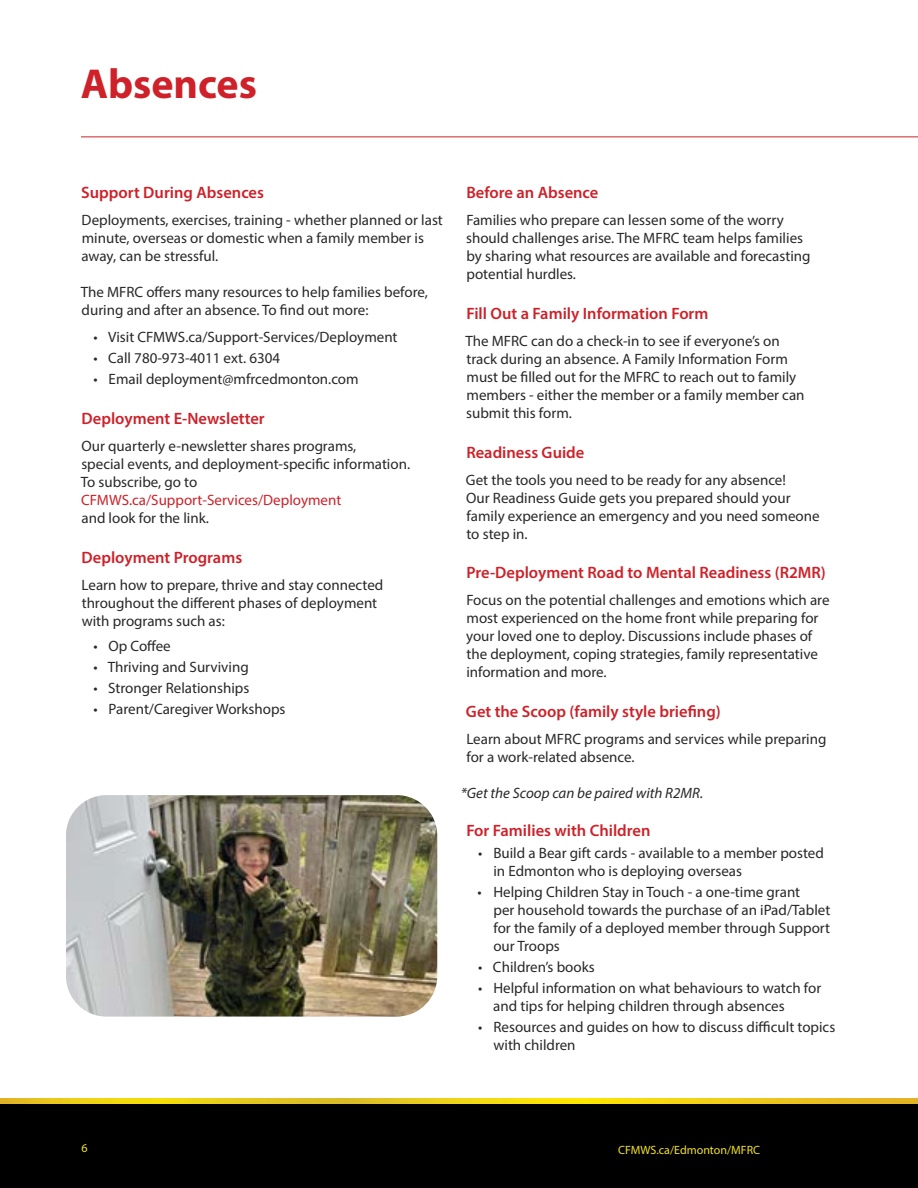
<style>
.page{position:relative;width:918px;height:1188px;background:#fff}
.page>*{position:absolute;margin:0;border:0;box-sizing:border-box;transform-origin:0 0}
.t1{font:700 42px "Myriad Pro";color:#ce2129}
.t2{font:600 16.5px "Myriad Pro";color:#ce2129}
.t3{font:15px/18px "Myriad Pro";color:#292829}
.t4{font:15px "Myriad Pro";color:#ce2129}
.t5{font:italic 15px "Myriad Pro";color:#292829}
.t6{font:12px "Myriad Pro";color:#f4e221}
</style>
<div class="page">
<svg style="left:0;top:1099px;width:918px;height:5px"></svg>
<div style="left:0;top:1104px;width:918px;height:84px;background:#000"></div>
<hr style="left:81px;top:136px;width:837px;height:1px;background:#ce2129">
<img style="left:66px;top:795px;width:371px;height:222px">
<h1 class="t1" style="left:81px;top:57px;width:178px">Absences</h1>
<p class="t2" style="left:81px;top:182px;width:184px">Support During Absences</p>
<p class="t3" style="left:81px;top:211px;width:363px">Deployments, exercises, training - whether planned or last minute, overseas or domestic when a family member is away, can be stressful.</p>
<p class="t3" style="left:81px;top:283px;width:349px">The MFRC offers many resources to help families before, during and after an absence. To find out more:</p>
<p class="t3" style="left:93px;top:328px;width:306px">• Visit CFMWS.ca/Support-Services/Deployment</p>
<p class="t3" style="left:93px;top:349px;width:188px">• Call 780-973-4011 ext. 6304</p>
<p class="t3" style="left:93px;top:370px;width:267px">• Email deployment@mfrcedmonton.com</p>
<p class="t2" style="left:82px;top:408px;width:185px">Deployment E-Newsletter</p>
<p class="t3" style="left:81px;top:437px;width:331px">Our quarterly e-newsletter shares programs,<br>special events, and deployment-specific information.<br>To subscribe, go to</p>
<p class="t4" style="left:81px;top:491px;width:262px">CFMWS.ca/Support-Services/Deployment</p>
<p class="t3" style="left:81px;top:509px;width:129px">and look for the link.</p>
<p class="t2" style="left:82px;top:547px;width:162px">Deployment Programs</p>
<p class="t3" style="left:82px;top:575px;width:303px">Learn how to prepare, thrive and stay connected throughout the different phases of deployment with programs such as:</p>
<p class="t3" style="left:93px;top:637px;width:79px">• Op Coffee</p>
<p class="t3" style="left:93px;top:658px;width:157px">• Thriving and Surviving</p>
<p class="t3" style="left:93px;top:679px;width:158px">• Stronger Relationships</p>
<p class="t3" style="left:93px;top:700px;width:194px">• Parent/Caregiver Workshops</p>
<p class="t2" style="left:466px;top:182px;width:134px">Before an Absence</p>
<p class="t3" style="left:466px;top:211px;width:346px">Families who prepare can lessen some of the worry should challenges arise. The MFRC team helps families by sharing what resources are available and forecasting potential hurdles.</p>
<p class="t2" style="left:466px;top:303px;width:244px">Fill Out a Family Information Form</p>
<p class="t3" style="left:465px;top:332px;width:341px">The MFRC can do a check-in to see if everyone’s on track during an absence. A Family Information Form must be filled out for the MFRC to reach out to family members - either the member or a family member can submit this form.</p>
<p class="t2" style="left:466px;top:442px;width:120px">Readiness Guide</p>
<p class="t3" style="left:466px;top:470px;width:355px">Get the tools you need to be ready for any absence!<br>Our Readiness Guide gets you prepared should your family experience an emergency and you need someone to step in.</p>
<p class="t2" style="left:466px;top:562px;width:361px">Pre-Deployment Road to Mental Readiness (R2MR)</p>
<p class="t3" style="left:466px;top:591px;width:365px">Focus on the potential challenges and emotions which are most experienced on the home front while preparing for your loved one to deploy. Discussions include phases of the deployment, coping strategies, family representative information and more.</p>
<p class="t2" style="left:466px;top:701px;width:256px">Get the Scoop (family style briefing)</p>
<p class="t3" style="left:466px;top:730px;width:362px">Learn about MFRC programs and services while preparing for a work-related absence.</p>
<p class="t5" style="left:461px;top:784px;width:244px">*Get the Scoop can be paired with R2MR.</p>
<p class="t2" style="left:466px;top:820px;width:186px">For Families with Children</p>
<p class="t3" style="left:493px;top:844px;width:332px;text-indent:-15px">• Build a Bear gift cards - available to a member posted in Edmonton who is deploying overseas</p>
<p class="t3" style="left:493px;top:883px;width:339px;text-indent:-16px">• Helping Children Stay in Touch - a one-time grant<br>per household towards the purchase of an iPad/Tablet for the family of a deployed member through Support our Troops</p>
<p class="t3" style="left:478px;top:958px;width:118px">• Children’s books</p>
<p class="t3" style="left:493px;top:979px;width:330px;text-indent:-15px">• Helpful information on what behaviours to watch for and tips for helping children through absences</p>
<p class="t3" style="left:493px;top:1018px;width:343px;text-indent:-15px">• Resources and guides on how to discuss difficult topics with children</p>
<p class="t6" style="left:82px;top:1141px;width:8px">6</p>
<p class="t6" style="left:618px;top:1143px;width:144px">CFMWS.ca/Edmonton/MFRC</p>
</div>
